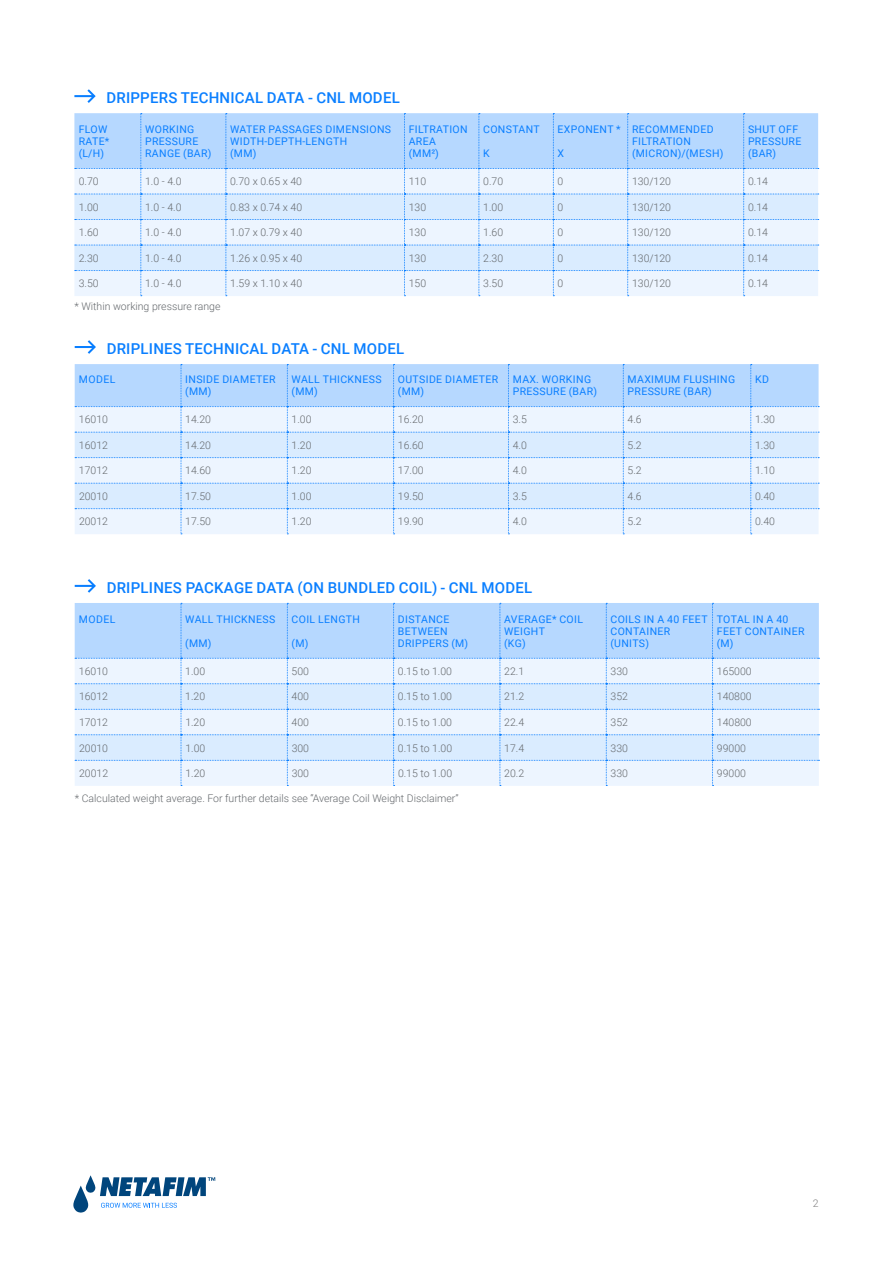
<style>
.page{position:relative;width:893px;height:1263px;background:#fff}
.page>*{position:absolute;margin:0;border:0;box-sizing:border-box;transform-origin:0 0}
.t1{font:500 15px "Roboto";letter-spacing:.015em;color:#0a7fff}
.t2{font:300 10.5px "Roboto";color:#64686c}
.t3{font:10.5px/12px "Roboto";letter-spacing:.035em;color:#0a7fff}
.t4{font:300 10.5px "Roboto";color:#808080}
</style>
<div class="page">
<svg style="left:73px;top:1175px;width:142px;height:37px"></svg>
<svg style="left:74px;top:89px;width:22px;height:14px"></svg>
<svg style="left:74px;top:113px;width:745px;height:183px"></svg>
<svg style="left:75px;top:340px;width:21px;height:14px"></svg>
<svg style="left:75px;top:364px;width:744px;height:170px"></svg>
<svg style="left:75px;top:579px;width:21px;height:14px"></svg>
<svg style="left:75px;top:603px;width:744px;height:183px"></svg>
<h1 class="t1" style="left:106px;top:87px;width:295px">DRIPPERS TECHNICAL DATA - CNL MODEL</h1>
<p class="t3" style="left:79px;top:123px;width:32px">FLOW<br>RATE* (L/H)</p>
<p class="t3" style="left:145px;top:123px;width:68px">WORKING<br>PRESSURE<br>RANGE (BAR)</p>
<p class="t3" style="left:230px;top:123px;width:163px">WATER PASSAGES DIMENSIONS<br>WIDTH-DEPTH-LENGTH<br>(MM)</p>
<p class="t3" style="left:409px;top:123px;width:60px">FILTRATION<br>AREA (MM²)</p>
<p class="t3" style="left:483px;top:123px;width:58px">CONSTANT</p>
<p class="t3" style="left:483px;top:147px;width:8px">K</p>
<p class="t3" style="left:558px;top:123px;width:65px">EXPONENT *</p>
<p class="t3" style="left:558px;top:147px;width:8px">X</p>
<p class="t3" style="left:632px;top:123px;width:93px">RECOMMENDED<br>FILTRATION (MICRON)/(MESH)</p>
<p class="t3" style="left:748px;top:123px;width:55px">SHUT OFF<br>PRESSURE (BAR)</p>
<p class="t2" style="left:79px;top:174px;width:21px">0.70</p>
<p class="t2" style="left:145px;top:174px;width:38px">1.0 - 4.0</p>
<p class="t2" style="left:230px;top:174px;width:73px">0.70 x 0.65 x 40</p>
<p class="t2" style="left:409px;top:174px;width:19px">110</p>
<p class="t2" style="left:483px;top:174px;width:21px">0.70</p>
<p class="t2" style="left:558px;top:174px;width:7px">0</p>
<p class="t2" style="left:632px;top:174px;width:41px">130/120</p>
<p class="t2" style="left:748px;top:174px;width:21px">0.14</p>
<p class="t2" style="left:79px;top:200px;width:21px">1.00</p>
<p class="t2" style="left:145px;top:200px;width:38px">1.0 - 4.0</p>
<p class="t2" style="left:230px;top:200px;width:73px">0.83 x 0.74 x 40</p>
<p class="t2" style="left:409px;top:200px;width:19px">130</p>
<p class="t2" style="left:483px;top:200px;width:21px">1.00</p>
<p class="t2" style="left:558px;top:200px;width:7px">0</p>
<p class="t2" style="left:632px;top:200px;width:41px">130/120</p>
<p class="t2" style="left:748px;top:200px;width:21px">0.14</p>
<p class="t2" style="left:79px;top:225px;width:21px">1.60</p>
<p class="t2" style="left:145px;top:225px;width:38px">1.0 - 4.0</p>
<p class="t2" style="left:230px;top:225px;width:73px">1.07 x 0.79 x 40</p>
<p class="t2" style="left:409px;top:225px;width:19px">130</p>
<p class="t2" style="left:483px;top:225px;width:21px">1.60</p>
<p class="t2" style="left:558px;top:225px;width:7px">0</p>
<p class="t2" style="left:632px;top:225px;width:41px">130/120</p>
<p class="t2" style="left:748px;top:225px;width:21px">0.14</p>
<p class="t2" style="left:79px;top:251px;width:21px">2.30</p>
<p class="t2" style="left:145px;top:251px;width:38px">1.0 - 4.0</p>
<p class="t2" style="left:230px;top:251px;width:73px">1.26 x 0.95 x 40</p>
<p class="t2" style="left:409px;top:251px;width:19px">130</p>
<p class="t2" style="left:483px;top:251px;width:21px">2.30</p>
<p class="t2" style="left:558px;top:251px;width:7px">0</p>
<p class="t2" style="left:632px;top:251px;width:41px">130/120</p>
<p class="t2" style="left:748px;top:251px;width:21px">0.14</p>
<p class="t2" style="left:79px;top:276px;width:21px">3.50</p>
<p class="t2" style="left:145px;top:276px;width:38px">1.0 - 4.0</p>
<p class="t2" style="left:230px;top:276px;width:73px">1.59 x 1.10 x 40</p>
<p class="t2" style="left:409px;top:276px;width:19px">150</p>
<p class="t2" style="left:483px;top:276px;width:21px">3.50</p>
<p class="t2" style="left:558px;top:276px;width:7px">0</p>
<p class="t2" style="left:632px;top:276px;width:41px">130/120</p>
<p class="t2" style="left:748px;top:276px;width:21px">0.14</p>
<p class="t2" style="left:74px;top:298px;width:148px">* Within working pressure range</p>
<h1 class="t1" style="left:107px;top:338px;width:299px">DRIPLINES TECHNICAL DATA - CNL MODEL</h1>
<p class="t3" style="left:79px;top:373px;width:38px">MODEL</p>
<p class="t3" style="left:185px;top:373px;width:92px">INSIDE DIAMETER (MM)</p>
<p class="t3" style="left:292px;top:373px;width:91px">WALL THICKNESS (MM)</p>
<p class="t3" style="left:398px;top:373px;width:102px">OUTSIDE DIAMETER (MM)</p>
<p class="t3" style="left:513px;top:373px;width:86px">MAX. WORKING<br>PRESSURE (BAR)</p>
<p class="t3" style="left:627px;top:373px;width:109px">MAXIMUM FLUSHING<br>PRESSURE (BAR)</p>
<p class="t3" style="left:755px;top:373px;width:15px">KD</p>
<p class="t2" style="left:79px;top:412px;width:31px">16010</p>
<p class="t2" style="left:185px;top:412px;width:27px">14.20</p>
<p class="t2" style="left:292px;top:412px;width:21px">1.00</p>
<p class="t2" style="left:398px;top:412px;width:27px">16.20</p>
<p class="t2" style="left:513px;top:412px;width:16px">3.5</p>
<p class="t2" style="left:627px;top:412px;width:16px">4.6</p>
<p class="t2" style="left:755px;top:412px;width:21px">1.30</p>
<p class="t2" style="left:79px;top:438px;width:31px">16012</p>
<p class="t2" style="left:185px;top:438px;width:27px">14.20</p>
<p class="t2" style="left:292px;top:438px;width:21px">1.20</p>
<p class="t2" style="left:398px;top:438px;width:27px">16.60</p>
<p class="t2" style="left:513px;top:438px;width:16px">4.0</p>
<p class="t2" style="left:627px;top:438px;width:16px">5.2</p>
<p class="t2" style="left:755px;top:438px;width:21px">1.30</p>
<p class="t2" style="left:79px;top:463px;width:31px">17012</p>
<p class="t2" style="left:185px;top:463px;width:27px">14.60</p>
<p class="t2" style="left:292px;top:463px;width:21px">1.20</p>
<p class="t2" style="left:398px;top:463px;width:27px">17.00</p>
<p class="t2" style="left:513px;top:463px;width:16px">4.0</p>
<p class="t2" style="left:628px;top:463px;width:16px">5.2</p>
<p class="t2" style="left:755px;top:463px;width:21px">1.10</p>
<p class="t2" style="left:79px;top:489px;width:31px">20010</p>
<p class="t2" style="left:185px;top:489px;width:27px">17.50</p>
<p class="t2" style="left:292px;top:489px;width:21px">1.00</p>
<p class="t2" style="left:398px;top:489px;width:27px">19.50</p>
<p class="t2" style="left:513px;top:489px;width:16px">3.5</p>
<p class="t2" style="left:628px;top:489px;width:16px">4.6</p>
<p class="t2" style="left:755px;top:489px;width:21px">0.40</p>
<p class="t2" style="left:79px;top:514px;width:31px">20012</p>
<p class="t2" style="left:185px;top:514px;width:27px">17.50</p>
<p class="t2" style="left:292px;top:514px;width:21px">1.20</p>
<p class="t2" style="left:398px;top:514px;width:27px">19.90</p>
<p class="t2" style="left:513px;top:514px;width:16px">4.0</p>
<p class="t2" style="left:628px;top:514px;width:16px">5.2</p>
<p class="t2" style="left:755px;top:514px;width:21px">0.40</p>
<h1 class="t1" style="left:107px;top:577px;width:427px">DRIPLINES PACKAGE DATA (ON BUNDLED COIL) - CNL MODEL</h1>
<p class="t3" style="left:79px;top:612px;width:38px">MODEL</p>
<p class="t3" style="left:185px;top:612px;width:91px">WALL THICKNESS</p>
<p class="t3" style="left:185px;top:636px;width:28px">(MM)</p>
<p class="t3" style="left:292px;top:612px;width:70px">COIL LENGTH</p>
<p class="t3" style="left:292px;top:636px;width:18px">(M)</p>
<p class="t3" style="left:398px;top:612px;width:72px">DISTANCE<br>BETWEEN<br>DRIPPERS (M)</p>
<p class="t3" style="left:504px;top:612px;width:80px">AVERAGE* COIL<br>WEIGHT<br>(KG)</p>
<p class="t3" style="left:610px;top:612px;width:99px">COILS IN A 40 FEET<br>CONTAINER (UNITS)</p>
<p class="t3" style="left:717px;top:612px;width:89px">TOTAL IN A 40<br>FEET CONTAINER (M)</p>
<p class="t2" style="left:79px;top:664px;width:31px">16010</p>
<p class="t2" style="left:185px;top:664px;width:21px">1.00</p>
<p class="t2" style="left:292px;top:664px;width:19px">500</p>
<p class="t2" style="left:398px;top:664px;width:56px">0.15 to 1.00</p>
<p class="t2" style="left:504px;top:664px;width:21px">22.1</p>
<p class="t2" style="left:610px;top:664px;width:19px">330</p>
<p class="t2" style="left:717px;top:664px;width:36px">165000</p>
<p class="t2" style="left:79px;top:689px;width:31px">16012</p>
<p class="t2" style="left:185px;top:689px;width:21px">1.20</p>
<p class="t2" style="left:292px;top:689px;width:19px">400</p>
<p class="t2" style="left:398px;top:689px;width:56px">0.15 to 1.00</p>
<p class="t2" style="left:504px;top:689px;width:21px">21.2</p>
<p class="t2" style="left:611px;top:689px;width:19px">352</p>
<p class="t2" style="left:717px;top:689px;width:36px">140800</p>
<p class="t2" style="left:79px;top:715px;width:31px">17012</p>
<p class="t2" style="left:185px;top:715px;width:21px">1.20</p>
<p class="t2" style="left:292px;top:715px;width:19px">400</p>
<p class="t2" style="left:398px;top:715px;width:56px">0.15 to 1.00</p>
<p class="t2" style="left:504px;top:715px;width:21px">22.4</p>
<p class="t2" style="left:611px;top:715px;width:19px">352</p>
<p class="t2" style="left:717px;top:715px;width:36px">140800</p>
<p class="t2" style="left:79px;top:740px;width:31px">20010</p>
<p class="t2" style="left:185px;top:740px;width:21px">1.00</p>
<p class="t2" style="left:292px;top:740px;width:19px">300</p>
<p class="t2" style="left:398px;top:740px;width:56px">0.15 to 1.00</p>
<p class="t2" style="left:504px;top:740px;width:21px">17.4</p>
<p class="t2" style="left:611px;top:740px;width:19px">330</p>
<p class="t2" style="left:717px;top:740px;width:31px">99000</p>
<p class="t2" style="left:79px;top:766px;width:31px">20012</p>
<p class="t2" style="left:185px;top:766px;width:21px">1.20</p>
<p class="t2" style="left:292px;top:766px;width:19px">300</p>
<p class="t2" style="left:398px;top:766px;width:56px">0.15 to 1.00</p>
<p class="t2" style="left:504px;top:766px;width:21px">20.2</p>
<p class="t2" style="left:611px;top:766px;width:19px">330</p>
<p class="t2" style="left:717px;top:766px;width:31px">99000</p>
<p class="t2" style="left:75px;top:791px;width:385px">* Calculated weight average. For further details see “Average Coil Weight Disclaimer”</p>
<p class="t4" style="left:813px;top:1196px;width:7px">2</p>
</div>
